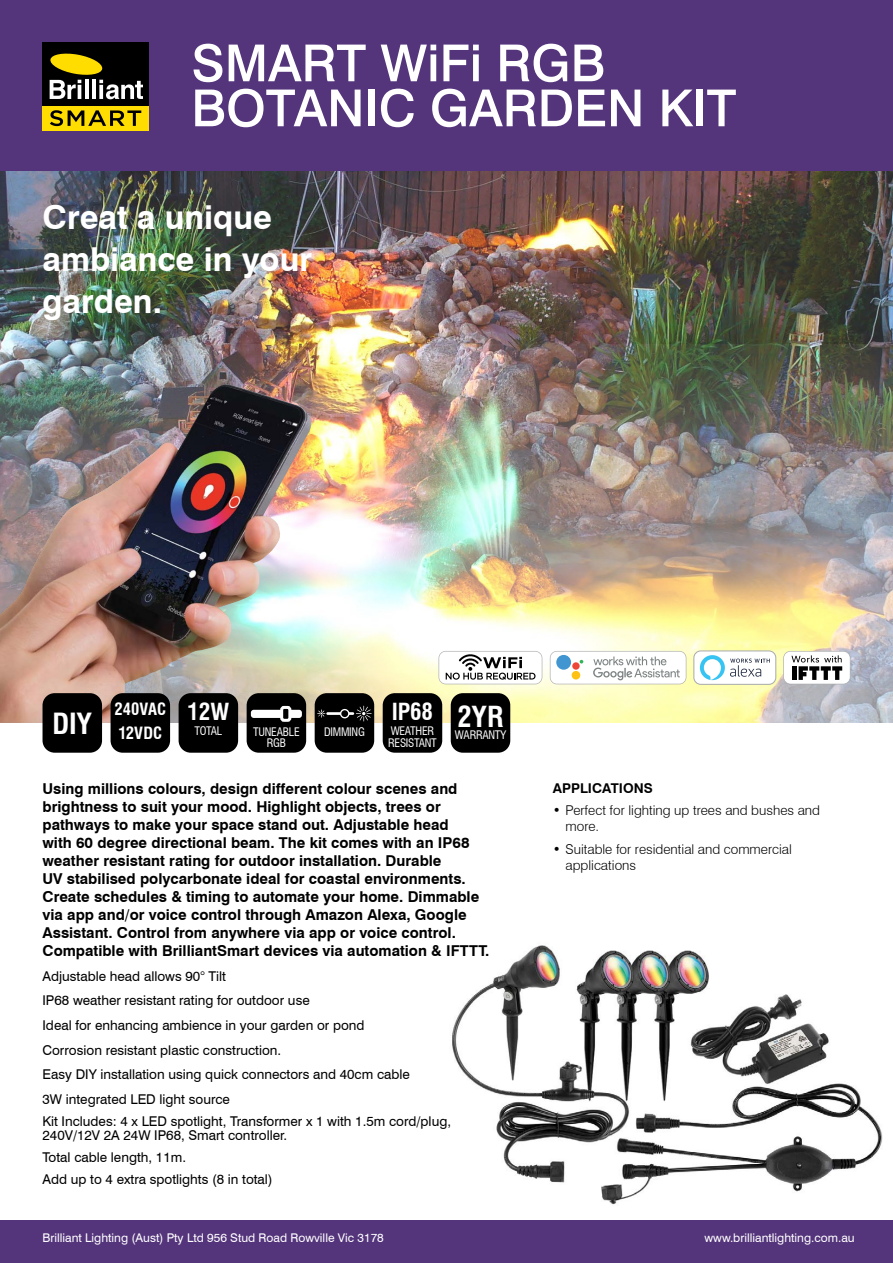
<style>
.page{position:relative;width:893px;height:1263px;background:#fff}
.page>*{position:absolute;margin:0;border:0;box-sizing:border-box;transform-origin:0 0}
.t1{font:500 51px/45px "Swiss 721 BT";color:#fff}
.t2{font:700 33px/42px "Swiss 721 BT";color:#fff}
.t3{font:700 condensed 28.5px "Swiss 721 BT";color:#fff}
.t4{font:700 condensed 22.95px "Swiss 721 BT";letter-spacing:-.005em;color:#fff}
.t5{font:700 condensed 16.5px/24px "Swiss 721 BT";letter-spacing:.005em;color:#fff}
.t6{font:700 15px/18px "Swiss 721 BT";color:#000}
.t7{font:13.5px/24.8px "Swiss 721 BT";color:#000}
.t8{font:300 13.5px/16.2px "Swiss 721 BT";color:#000}
.t9{font:700 13.5px "Swiss 721 BT";color:#000}
.t10{font:12px "Swiss 721 BT";color:#fff}
.t11{font:condensed 11.55px/11.6px "Swiss 721 BT";letter-spacing:-.02em;color:#fff}
.s1{font-size:28.35px}
</style>
<div class="page">
<img style="left:452px;top:945px;width:431px;height:260px">
<img style="left:0;top:170px;width:893px;height:174px">
<img style="left:0;top:344px;width:893px;height:396px">
<img style="left:0;top:384px;width:313px;height:339px">
<div style="left:0;top:0;width:893px;height:170px;background:#54347b"></div>
<div style="left:43px;top:106px;width:106px;height:24px;background:#fd0"></div>
<svg style="left:50px;top:110px;width:91px;height:16px"></svg>
<div style="left:43px;top:43px;width:106px;height:63px;background:#000"></div>
<svg style="left:50px;top:53px;width:93px;height:46px"></svg>
<div style="left:0;top:1220px;width:893px;height:43px;background:#54347b"></div>
<svg style="left:783px;top:651px;width:67px;height:33px"></svg>
<div style="left:694px;top:651px;width:82px;height:33px;background:#fff;border-radius:7px"></div>
<div style="left:694px;top:651px;width:82px;height:34px;border:1px solid #a7a9ac;border-radius:7px"></div>
<svg style="left:700px;top:655px;width:70px;height:25px"></svg>
<svg style="left:550px;top:651px;width:136px;height:33px"></svg>
<div style="left:572px;top:662px;width:8px;height:8px;background:#ef4737;border-radius:50%"></div>
<div style="left:572px;top:671px;width:8px;height:8px;background:#fec214;border-radius:50%"></div>
<div style="left:556px;top:655px;width:15px;height:15px;background:#4195d1;border-radius:50%"></div>
<svg style="left:439px;top:651px;width:103px;height:33px"></svg>
<div style="left:43px;top:693px;width:59px;height:60px;background:#000;border-radius:12px"></div>
<div style="left:383px;top:693px;width:59px;height:60px;background:#000;border-radius:12px"></div>
<div style="left:451px;top:693px;width:59px;height:60px;background:#000;border-radius:12px"></div>
<div style="left:111px;top:693px;width:59px;height:60px;background:#000;border-radius:12px"></div>
<div style="left:179px;top:693px;width:59px;height:60px;background:#000;border-radius:12px"></div>
<div style="left:315px;top:693px;width:59px;height:60px;background:#000;border-radius:12px"></div>
<svg style="left:317px;top:706px;width:55px;height:15px"></svg>
<div style="left:247px;top:693px;width:59px;height:60px;background:#000;border-radius:12px"></div>
<div style="left:251px;top:710px;width:51px;height:8px;background:#fff;border-radius:3px"></div>
<div style="left:282px;top:707px;width:8px;height:13px;background:#000;border-radius:2px"></div>
<div style="left:280px;top:706px;width:11px;height:16px;border:3px solid #fff;border-radius:2px"></div>
<h1 class="t1" style="left:191px;top:40px;width:546px">SMART WiFi RGB<br>BOTANIC GARDEN KIT</h1>
<h2 class="t2" style="left:43px;top:196px;width:271px">Creat a unique ambiance in your garden.</h2>
<p class="t5" style="left:114px;top:697px;width:53px">240VAC<br>12VDC</p>
<h3 class="t4" style="left:188px;top:698px;width:43px">12W</h3>
<h3 class="t4" style="left:392px;top:698px;width:113px">IP68 <span class="s1">2YR</span></h3>
<p class="t11" style="left:455px;top:729px;width:53px">WARRANTY</p>
<h3 class="t3" style="left:52px;top:706px;width:41px">DIY</h3>
<p class="t11" style="left:194px;top:725px;width:29px">TOTAL</p>
<p class="t11" style="left:388px;top:725px;width:50px">WEATHER<br>RESISTANT</p>
<p class="t11" style="left:253px;top:726px;width:48px">TUNEABLE</p>
<p class="t11" style="left:324px;top:726px;width:42px">DIMMING</p>
<p class="t11" style="left:267px;top:737px;width:21px">RGB</p>
<p class="t6" style="left:43px;top:779px;width:448px">Using millions colours, design different colour scenes and brightness to suit your mood. Highlight objects, trees or pathways to make your space stand out. Adjustable head<br>with 60 degree directional beam. The kit comes with an IP68 weather resistant rating for outdoor installation. Durable<br>UV stabilised polycarbonate ideal for coastal environments.<br>Create schedules &amp; timing to automate your home. Dimmable via app and/or voice control through Amazon Alexa, Google Assistant. Control from anywhere via app or voice control.<br>Compatible with BrilliantSmart devices via automation &amp; IFTTT.</p>
<p class="t7" style="left:43px;top:963px;width:369px">Adjustable head allows 90° Tilt<br>IP68 weather resistant rating for outdoor use<br>Ideal for enhancing ambience in your garden or pond Corrosion resistant plastic construction.<br>Easy DIY installation using quick connectors and 40cm cable 3W integrated LED light source</p>
<p class="t7" style="left:43px;top:1114px;width:410px;line-height:13.5px">Kit Includes: 4 x LED spotlight, Transformer x 1 with 1.5m cord/plug,<br>240V/12V 2A 24W IP68, Smart controller.</p>
<p class="t7" style="left:43px;top:1146px;width:232px;line-height:22px">Total cable length, 11m.<br>Add up to 4 extra spotlights (8 in total)</p>
<p class="t9" style="left:553px;top:780px;width:101px">APPLICATIONS</p>
<p class="t8" style="left:566px;top:802px;width:256px;text-indent:-13px">• Perfect for lighting up trees and bushes and more.</p>
<p class="t8" style="left:566px;top:841px;width:228px;text-indent:-13px">• Suitable for residential and commercial applications</p>
<p class="t10" style="left:43px;top:1231px;width:343px">Brilliant Lighting (Aust) Pty Ltd 956 Stud Road Rowville Vic 3178</p>
<p class="t10" style="left:704px;top:1231px;width:152px">www.brilliantlighting.com.au</p>
</div>
